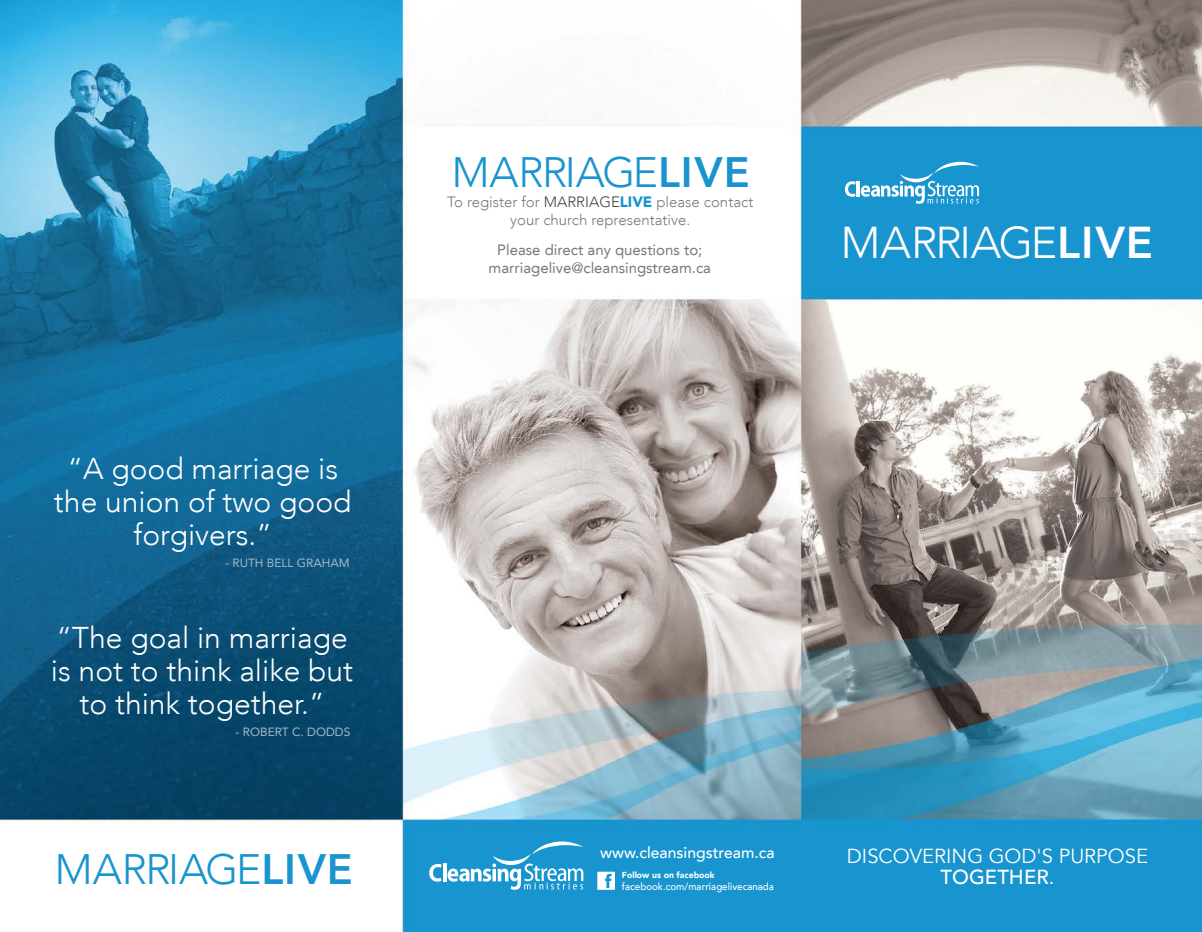
<style>
.page{position:relative;width:1202px;height:932px;background:#fff}
.page>*{position:absolute;margin:0;border:0;box-sizing:border-box;transform-origin:0 0}
.t1{font:300 44.55px "Avenir";letter-spacing:-.04em;color:#fff}
.t2{font:300 42.45px "Avenir";letter-spacing:-.04em;color:#1994ce}
.t3{font:300 30px/33px "Avenir LT";color:#fff;text-align:center}
.t4{font:20.25px/21.5px "Avenir LT";color:#fff;text-align:center}
.t5{font:500 15.75px "Avenir LT";color:#fff}
.t6{font:300 15px/18px "Avenir LT";color:#797979;text-align:center}
.t7{font:15px/18px "Avenir LT";color:#797979;text-align:center}
.t8{font:12px "Avenir LT";color:#a4b8c8}
.t9{font:500 10.2px "Avenir LT";color:#fff;scale:.96 1}
.t10{font:900 8.7px "Avenir LT";color:#fff}
.s1{font-weight:800}
.s2{color:#454545}
.s3{font-weight:900;color:#1193ce}
.s4{font-weight:500}
</style>
<div class="page">
<img style="left:0;top:0;width:1202px;height:932px">
<svg style="left:845px;top:181px;width:10px;height:16px"></svg>
<hr style="left:856px;top:181px;width:4px;height:15px;background:#fff">
<svg style="left:861px;top:162px;width:118px;height:42px;background:#47aad8"></svg>
<svg style="left:429px;top:864px;width:12px;height:17px"></svg>
<hr style="left:443px;top:863px;width:3px;height:18px;background:#fff">
<svg style="left:447px;top:841px;width:136px;height:48px;background:#46aad8"></svg>
<svg style="left:597px;top:871px;width:18px;height:18px"></svg>
<p class="t3" style="left:54px;top:452px;width:299px">“A good marriage is the union of two good forgivers.”</p>
<p class="t8" style="left:225px;top:556px;width:126px">- RUTH BELL GRAHAM</p>
<p class="t3" style="left:51px;top:621px;width:304px">“The goal in marriage is not to think alike but to think together.”</p>
<p class="t8" style="left:236px;top:725px;width:116px">- ROBERT C. DODDS</p>
<h2 class="t2" style="left:55px;top:844px;width:299px">MARRIAGE<span class="s1">LIVE</span></h2>
<h2 class="t2" style="left:452px;top:147px;width:299px">MARRIAGE<span class="s1">LIVE</span></h2>
<p class="t6" style="left:447px;top:193px;width:307px">To register for <span class="s2">MARRIAGE</span><span class="s3">LIVE</span> please contact your church representative.</p>
<p class="t7" style="left:489px;top:241px;width:224px">Please direct any questions to; marriagelive@cleansingstream.ca</p>
<h1 class="t1" style="left:841px;top:216px;width:314px">MARRIAGE<span class="s1">LIVE</span></h1>
<p class="t5" style="left:600px;top:844px;width:176px">www.cleansingstream.ca</p>
<p class="t10" style="left:622px;top:870px;width:94px">Follow us on facebook</p>
<p class="t9" style="left:622px;top:880px;width:160px">facebook.com/marriagelivecanada</p>
<p class="t4" style="left:847px;top:845px;width:303px">DISCOVERING GOD'S PURPOSE<br><span class="s4">TOGETHER</span>.</p>
</div>
